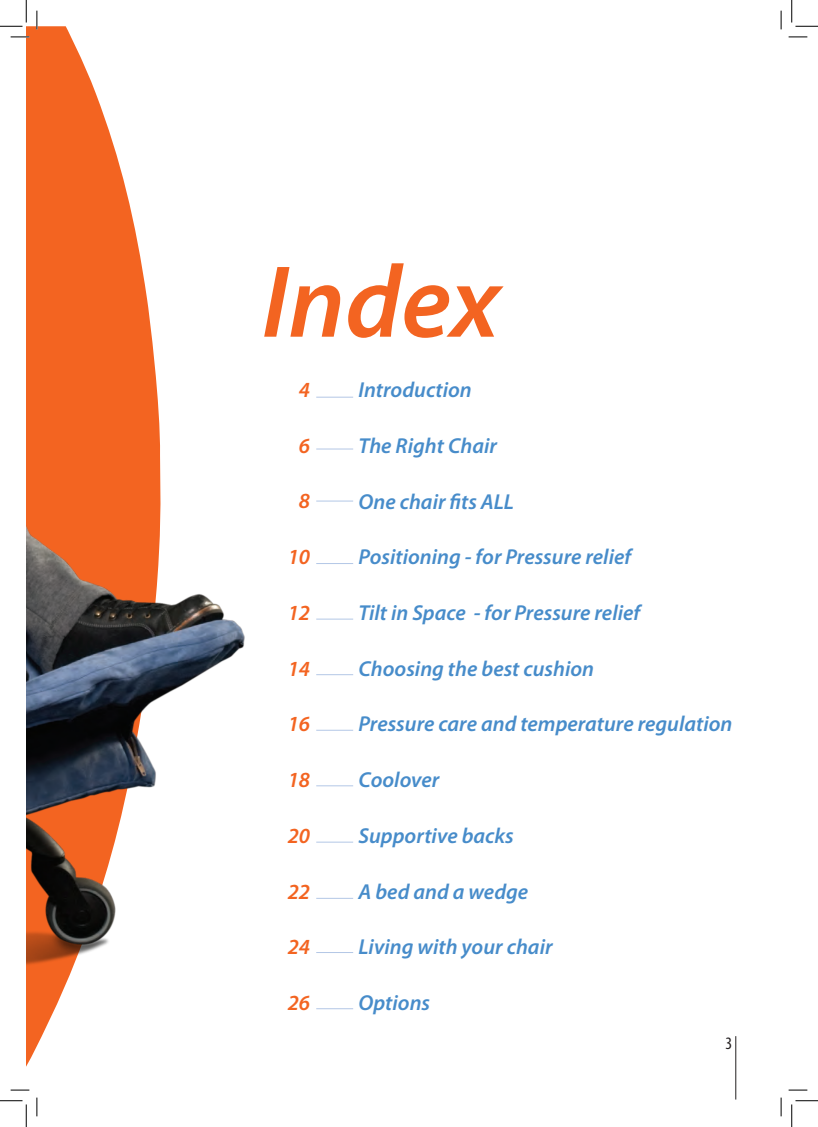
<style>
.page{position:relative;width:818px;height:1127px;background:#fff}
.page>*{position:absolute;margin:0;border:0;box-sizing:border-box;transform-origin:0 0}
.t1{font:italic 600 103.25px "Myriad Pro";color:#f36421}
.t2{font:italic 600 21.62px "Myriad Pro";color:#478cca}
.t3{font:italic 600 21.62px "Myriad Pro";color:#f36421}
.t4{font:condensed 17.5px "Myriad Pro";color:#231f20}
</style>
<div class="page">
<hr style="left:316px;top:397px;width:37px;height:1px;background:#b3c7e6">
<hr style="left:316px;top:448px;width:37px;height:1px;background:#b3c7e6">
<hr style="left:316px;top:500px;width:37px;height:1px;background:#b3c7e6">
<hr style="left:316px;top:563px;width:37px;height:1px;background:#b3c7e6">
<hr style="left:316px;top:618px;width:37px;height:1px;background:#b3c7e6">
<hr style="left:316px;top:674px;width:37px;height:1px;background:#b3c7e6">
<hr style="left:316px;top:729px;width:37px;height:1px;background:#b3c7e6">
<hr style="left:316px;top:785px;width:37px;height:1px;background:#b3c7e6">
<hr style="left:316px;top:841px;width:37px;height:1px;background:#b3c7e6">
<hr style="left:316px;top:952px;width:37px;height:1px;background:#b3c7e6">
<hr style="left:316px;top:897px;width:37px;height:1px;background:#b3c7e6">
<hr style="left:316px;top:1008px;width:37px;height:1px;background:#b3c7e6">
<svg style="left:26px;top:26px;width:63px;height:50px;fill:#f36421"></svg>
<hr style="left:735px;top:1035px;width:1px;height:64px;background:#231f20">
<img style="left:26px;top:76px;width:219px;height:1015px">
<svg style="left:11px;top:36px;width:18px;height:2px"></svg>
<svg style="left:788px;top:36px;width:19px;height:2px"></svg>
<svg style="left:11px;top:1088px;width:18px;height:2px"></svg>
<svg style="left:788px;top:1089px;width:19px;height:1px"></svg>
<svg style="left:36px;top:11px;width:2px;height:18px"></svg>
<svg style="left:36px;top:1097px;width:2px;height:18px"></svg>
<svg style="left:780px;top:11px;width:2px;height:18px"></svg>
<svg style="left:780px;top:1097px;width:2px;height:18px"></svg>
<svg style="left:0;top:0;width:27px;height:27px"></svg>
<svg style="left:0;top:1100px;width:27px;height:26px"></svg>
<svg style="left:791px;top:0;width:27px;height:27px"></svg>
<svg style="left:791px;top:1100px;width:27px;height:26px"></svg>
<h1 class="t1" style="left:262px;top:236px;width:239px">Index</h1>
<p class="t3" style="left:299px;top:376px;width:13px">4</p>
<p class="t3" style="left:299px;top:431px;width:13px">6</p>
<p class="t3" style="left:299px;top:487px;width:13px">8</p>
<p class="t3" style="left:288px;top:543px;width:24px">10</p>
<p class="t3" style="left:288px;top:598px;width:24px">12</p>
<p class="t3" style="left:288px;top:654px;width:24px">14</p>
<p class="t3" style="left:288px;top:710px;width:24px">16</p>
<p class="t3" style="left:288px;top:765px;width:24px">18</p>
<p class="t3" style="left:288px;top:821px;width:24px">20</p>
<p class="t3" style="left:288px;top:877px;width:24px">22</p>
<p class="t3" style="left:288px;top:932px;width:24px">24</p>
<p class="t3" style="left:288px;top:988px;width:24px">26</p>
<p class="t2" style="left:358px;top:376px;width:115px">Introduction</p>
<p class="t2" style="left:358px;top:431px;width:140px">The Right Chair</p>
<p class="t2" style="left:358px;top:487px;width:157px">One chair fits ALL</p>
<p class="t2" style="left:358px;top:543px;width:274px">Positioning - for Pressure relief</p>
<p class="t2" style="left:358px;top:598px;width:283px">Tilt in Space - for Pressure relief</p>
<p class="t2" style="left:358px;top:654px;width:237px">Choosing the best cushion</p>
<p class="t2" style="left:358px;top:710px;width:375px">Pressure care and temperature regulation</p>
<p class="t2" style="left:358px;top:765px;width:82px">Coolover</p>
<p class="t2" style="left:358px;top:821px;width:157px">Supportive backs</p>
<p class="t2" style="left:358px;top:877px;width:171px">A bed and a wedge</p>
<p class="t2" style="left:358px;top:932px;width:196px">Living with your chair</p>
<p class="t2" style="left:358px;top:988px;width:73px">Options</p>
<p class="t4" style="left:725px;top:1032px;width:8px">3</p>
</div>
